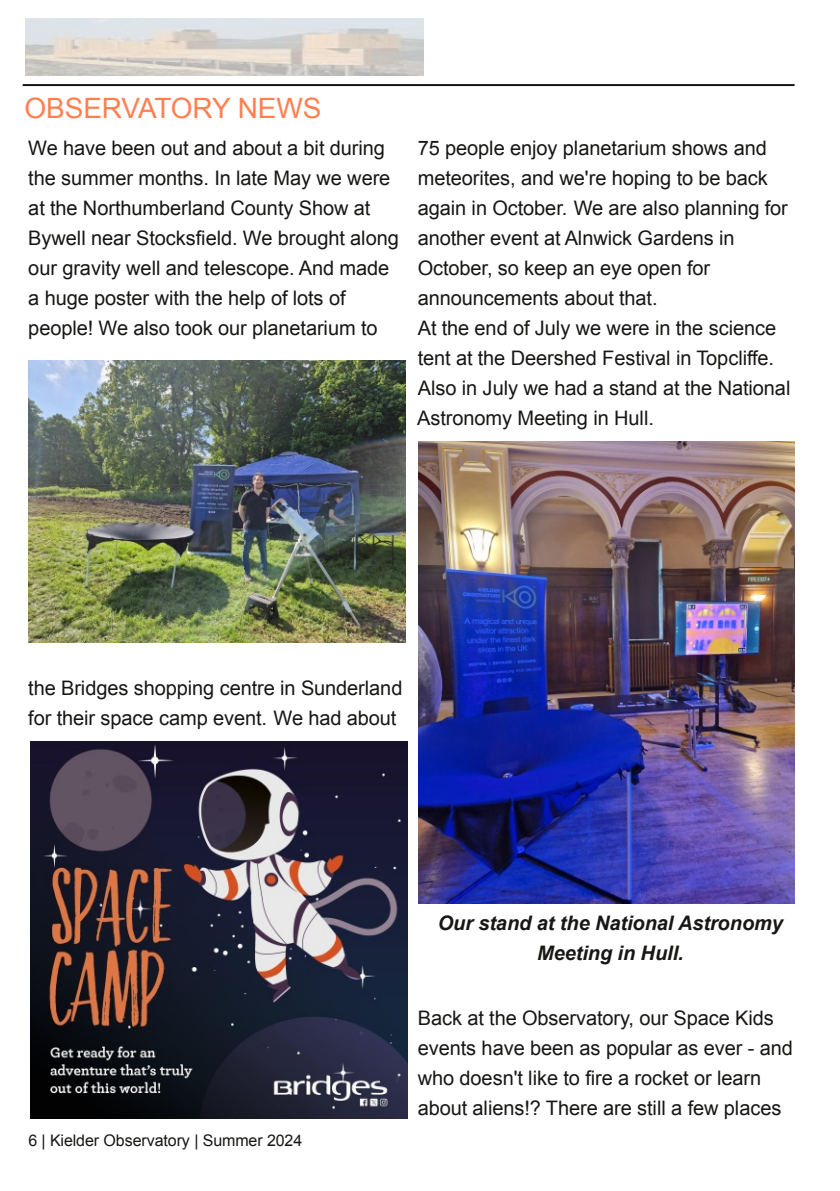
<style>
.page{position:relative;width:840px;height:1191px;background:#fff}
.page>*{position:absolute;margin:0;border:0;box-sizing:border-box;transform-origin:0 0}
.t1{font:28px "Arial";letter-spacing:-.005em;color:#ff7f50}
.t2{font:20px/30px "Arial";letter-spacing:-.005em;color:#181715}
.t3{font:italic 700 20px/30px "Arial";letter-spacing:-.005em;color:#181715;text-align:center}
.t4{font:16px "Arial";letter-spacing:-.005em;color:#181715}
</style>
<div class="page">
<hr style="left:23px;top:84px;width:771px;height:2px;background:#181715">
<img style="left:26px;top:18px;width:397px;height:57px">
<img style="left:30px;top:741px;width:377px;height:377px">
<img style="left:29px;top:360px;width:376px;height:282px">
<img style="left:418px;top:441px;width:376px;height:462px">
<h1 class="t1" style="left:24px;top:93px;width:298px">OBSERVATORY NEWS</h1>
<p class="t2" style="left:28px;top:133px;width:372px">We have been out and about a bit during the summer months. In late May we were at the Northumberland County Show at Bywell near Stocksfield. We brought along our gravity well and telescope. And made a huge poster with the help of lots of people! We also took our planetarium to</p>
<p class="t2" style="left:417px;top:133px;width:374px">75 people enjoy planetarium shows and meteorites, and we're hoping to be back again in October. We are also planning for another event at Alnwick Gardens in October, so keep an eye open for announcements about that.<br>At the end of July we were in the science tent at the Deershed Festival in Topcliffe.<br>Also in July we had a stand at the National Astronomy Meeting in Hull.</p>
<p class="t2" style="left:28px;top:673px;width:375px">the Bridges shopping centre in Sunderland for their space camp event. We had about</p>
<p class="t4" style="left:28px;top:1131px;width:275px">6 | Kielder Observatory | Summer 2024</p>
<p class="t3" style="left:437px;top:908px;width:346px">Our stand at the National Astronomy<br>Meeting in Hull.</p>
<p class="t2" style="left:417px;top:1003px;width:376px">Back at the Observatory, our Space Kids events have been as popular as ever - and who doesn't like to fire a rocket or learn about aliens!? There are still a few places</p>
</div>
